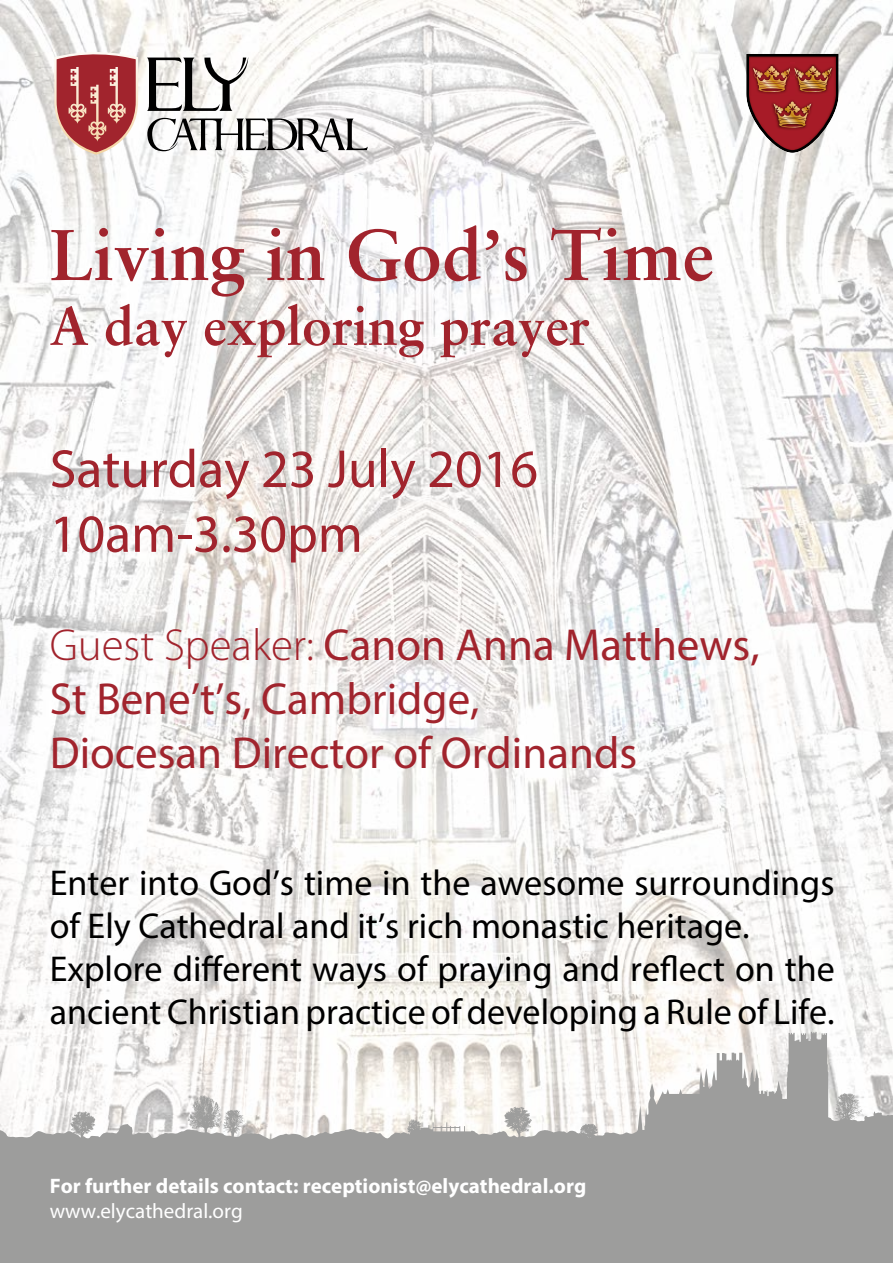
<style>
.page{position:relative;width:893px;height:1263px;background:#fff}
.page>*{position:absolute;margin:0;border:0;box-sizing:border-box;transform-origin:0 0}
.t1{font:700 72px "Sabon LT Std";color:#a1242d}
.t2{font:54px/64.8px "Myriad Pro";color:#a1242d}
.t3{font:700 54px "Sabon LT Std";color:#a1242d}
.t4{font:45px/54px "Myriad Pro";color:#a1242d}
.t5{font:36px/43.2px "Myriad Pro";color:#000}
.t6{font:700 21px "Myriad Pro";color:#fff}
.t7{font:21px "Myriad Pro";color:#fff}
.s1{font-weight:300}
</style>
<div class="page">
<img style="left:0;top:0;width:893px;height:1032px">
<svg style="left:0;top:1032px;width:893px;height:116px"></svg>
<svg style="left:217px;top:1115px;width:11px;height:9px"></svg>
<div style="left:0;top:1148px;width:893px;height:115px;background:#9d9d9c"></div>
<svg style="left:746px;top:54px;width:93px;height:99px;background:#a34f49"></svg>
<svg style="left:54px;top:48px;width:84px;height:107px;background:#bf6d6d"></svg>
<svg style="left:147px;top:57px;width:101px;height:54px"></svg>
<svg style="left:147px;top:118px;width:221px;height:39px"></svg>
<h1 class="t1" style="left:50px;top:210px;width:666px">Living in God’s Time</h1>
<h2 class="t3" style="left:50px;top:293px;width:542px">A day exploring prayer</h2>
<h2 class="t2" style="left:50px;top:436px;width:490px">Saturday 23 July 2016<br>10am-3.30pm</h2>
<p class="t4" style="left:50px;top:617px;width:711px"><span class="s1">Guest Speaker:</span> Canon Anna Matthews,<br>St Bene’t’s, Cambridge,<br>Diocesan Director of Ordinands</p>
<p class="t5" style="left:50px;top:860px;width:786px">Enter into God’s time in the awesome surroundings of Ely Cathedral and it’s rich monastic heritage.<br>Explore different ways of praying and reflect on the ancient Christian practice of developing a Rule of Life.</p>
<p class="t6" style="left:50px;top:1172px;width:538px">For further details contact: receptionist@elycathedral.org</p>
<p class="t7" style="left:50px;top:1198px;width:195px">www.elycathedral.org</p>
</div>
